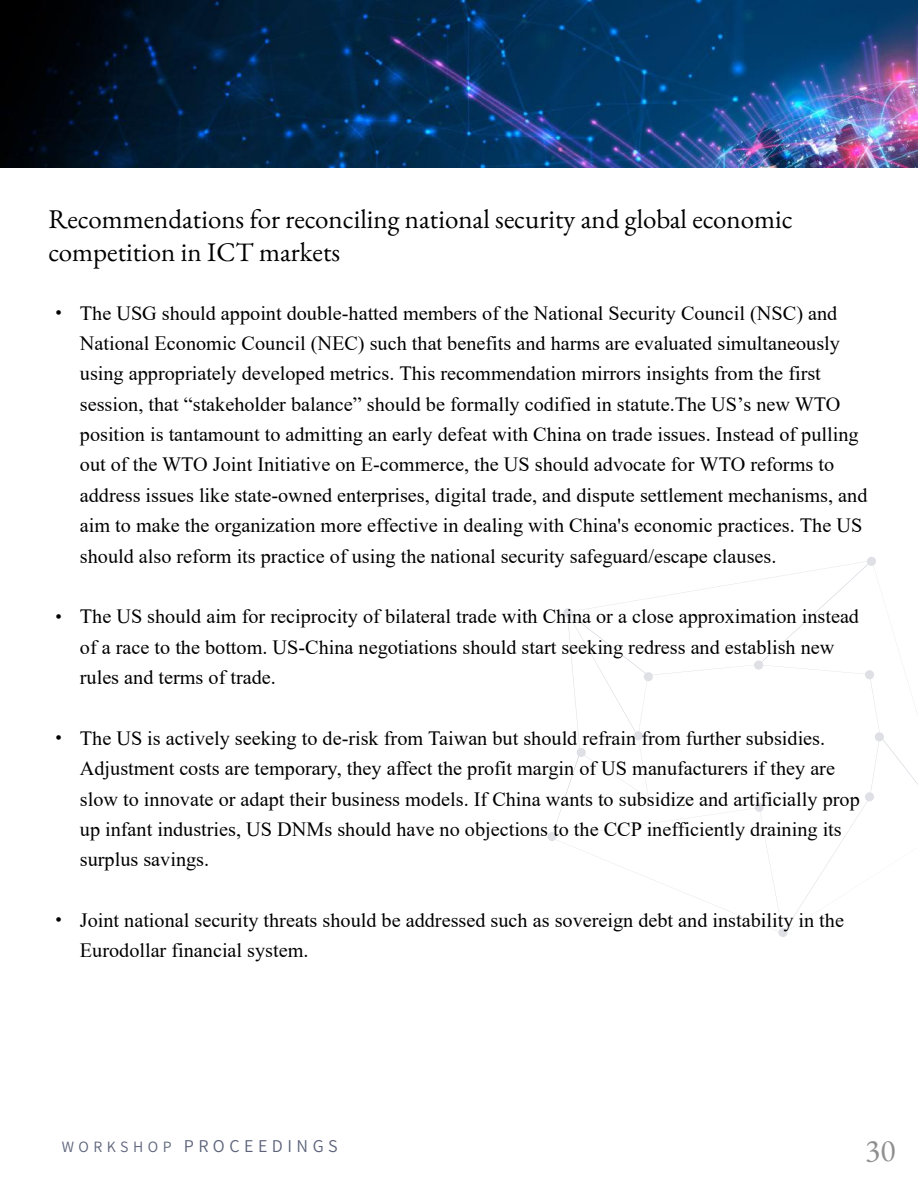
<style>
.page{position:relative;width:918px;height:1188px;background:#fff}
.page>*{position:absolute;margin:0;border:0;box-sizing:border-box;transform-origin:0 0}
.t1{font:31.5px "EB Garamond";color:#8f8f8f}
.t2{font:27px/32.7px "EB Garamond";color:#000}
.t3{font:20.25px/30.3px "Times New Roman";color:#000}
.t4{font:18.3px "Arial";color:#000}
.t5{font:200 18px "Assistant";letter-spacing:.25em;color:#5d647b}
.s1{font-size:15.75px}
</style>
<div class="page">
<svg style="left:551px;top:560px;width:367px;height:374px"></svg>
<img style="left:0;top:0;width:918px;height:168px">
<h2 class="t2" style="left:48px;top:202px;width:746px">Recommendations for reconciling national security and global economic competition in ICT markets</h2>
<p class="t4" style="left:56px;top:302px;width:8px">•</p>
<p class="t3" style="left:80px;top:297px;width:789px">The USG should appoint double-hatted members of the National Security Council (NSC) and National Economic Council (NEC) such that benefits and harms are evaluated simultaneously using appropriately developed metrics. This recommendation mirrors insights from the first session, that “stakeholder balance” should be formally codified in statute.The US’s new WTO position is tantamount to admitting an early defeat with China on trade issues. Instead of pulling out of the WTO Joint Initiative on E-commerce, the US should advocate for WTO reforms to address issues like state-owned enterprises, digital trade, and dispute settlement mechanisms, and aim to make the organization more effective in dealing with China's economic practices. The US should also reform its practice of using the national security safeguard/escape clauses.</p>
<p class="t4" style="left:56px;top:606px;width:8px">•</p>
<p class="t3" style="left:80px;top:601px;width:781px">The US should aim for reciprocity of bilateral trade with China or a close approximation instead of a race to the bottom. US-China negotiations should start seeking redress and establish new rules and terms of trade.</p>
<p class="t4" style="left:56px;top:728px;width:8px">•</p>
<p class="t3" style="left:80px;top:723px;width:781px">The US is actively seeking to de-risk from Taiwan but should refrain from further subsidies.<br>Adjustment costs are temporary, they affect the profit margin of US manufacturers if they are slow to innovate or adapt their business models. If China wants to subsidize and artificially prop up infant industries, US DNMs should have no objections to the CCP inefficiently draining its surplus savings.</p>
<p class="t4" style="left:56px;top:910px;width:8px">•</p>
<p class="t3" style="left:80px;top:905px;width:766px">Joint national security threats should be addressed such as sovereign debt and instability in the<br>Eurodollar financial system.</p>
<p class="t5" style="left:62px;top:1134px;width:277px"><span class="s1">WORKSHOP</span> PROCEEDINGS</p>
<h1 class="t1" style="left:865px;top:1129px;width:32px">30</h1>
</div>
